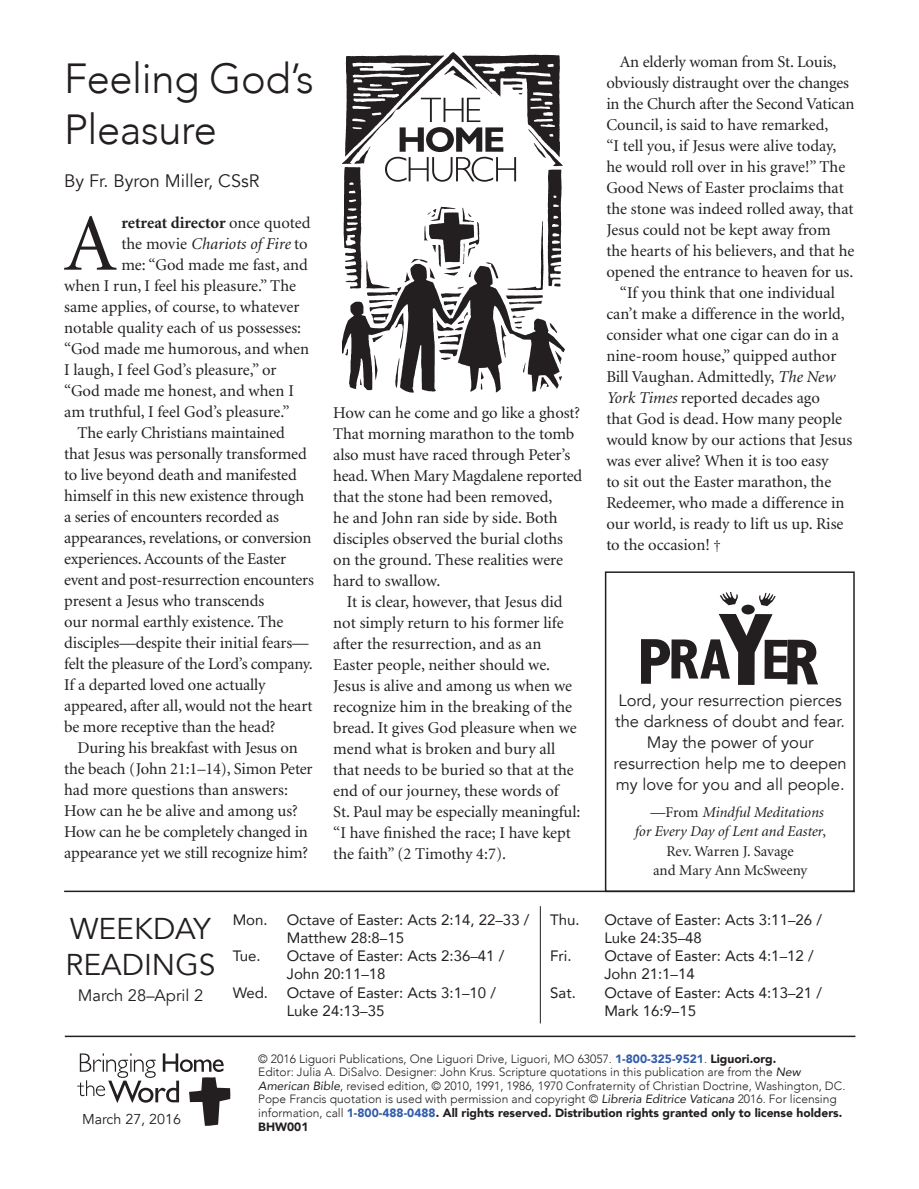
<style>
.page{position:relative;width:919px;height:1189px;background:#fff}
.page>*{position:absolute;margin:0;border:0;box-sizing:border-box;transform-origin:0 0}
.t1{font:81.15px "Minion";color:#231f20}
.t2{font:300 42px/50.4px "Avenir";letter-spacing:-.01em;color:#231f20}
.t3{font:30px/36px "Avenir";color:#231f20}
.t4{font:18px "Avenir";color:#231f20}
.t5{font:16.5px/21px "Minion";letter-spacing:-.005em;color:#231f20}
.t6{font:16.5px/21px "Avenir";color:#231f20;text-align:center}
.t7{font:700 16.5px "Minion";color:#231f20}
.t8{font:italic 16.5px "Minion";color:#231f20}
.t9{font:15px/18px "Avenir";color:#231f20}
.t10{font:italic 15px "Minion";color:#231f20}
.t11{font:15px "Minion";color:#231f20}
.t12{font:14.25px "Avenir";color:#231f20}
.t13{font:300 12px/13.5px "Avenir";color:#231f20}
.s1{font-weight:400}
.s2{font-style:normal}
.s3{font-style:italic}
.s4{font-size:15px}
.s5{font-weight:900;color:#325caa}
.s6{font-weight:900}
.s7{font-weight:400;font-style:italic}
.s8{font-weight:400;font-style:italic;color:#1f2020}
.s9{color:#1f2020}
</style>
<div class="page">
<hr style="left:64px;top:890px;width:790px;height:1px;background:#231f20">
<svg style="left:77px;top:1053px;width:153px;height:72px"></svg>
<img style="left:342px;top:52px;width:223px;height:341px">
<img style="left:418px;top:200px;width:68px;height:79px">
<svg style="left:385px;top:98px;width:131px;height:84px"></svg>
<hr style="left:65px;top:1035px;width:790px;height:1px;background:#231f20">
<hr style="left:539px;top:905px;width:1px;height:118px;background:#231f20">
<svg style="left:719px;top:592px;width:18px;height:13px"></svg>
<svg style="left:759px;top:592px;width:16px;height:14px"></svg>
<svg style="left:641px;top:613px;width:176px;height:71px"></svg>
<div style="left:741px;top:604px;width:13px;height:10px;background:#231f20;border-radius:50%"></div>
<div style="left:604px;top:571px;width:250px;height:320px;border:2px solid #231f20"></div>
<h2 class="t2" style="left:64px;top:54px;width:251px">Feeling God’s<br>Pleasure</h2>
<p class="t4" style="left:64px;top:170px;width:197px">By Fr. Byron Miller, CSsR</p>
<h1 class="t1" style="left:64px;top:204px;width:54px">A</h1>
<p class="t7" style="left:121px;top:214px;width:190px">retreat director <span class="s1">once quoted</span></p>
<p class="t8" style="left:121px;top:235px;width:188px"><span class="s2">the movie</span> Chariots of Fire <span class="s2">to</span></p>
<p class="t5" style="left:121px;top:254px;width:188px">me: “God made me fast, and</p>
<p class="t5" style="left:64px;top:275px;width:233px">when I run, I feel his pleasure.” The</p>
<p class="t5" style="left:64px;top:296px;width:237px">same applies, of course, to whatever</p>
<p class="t5" style="left:64px;top:317px;width:238px">notable quality each of us possesses:</p>
<p class="t5" style="left:64px;top:338px;width:246px">“God made me humorous, and when</p>
<p class="t5" style="left:64px;top:359px;width:214px">I laugh, I feel God’s pleasure,” or</p>
<p class="t5" style="left:64px;top:380px;width:231px">“God made me honest, and when I</p>
<p class="t5" style="left:64px;top:401px;width:227px">am truthful, I feel God’s pleasure.”</p>
<p class="t5" style="left:78px;top:422px;width:209px">The early Christians maintained</p>
<p class="t5" style="left:64px;top:443px;width:244px">that Jesus was personally transformed</p>
<p class="t5" style="left:64px;top:464px;width:234px">to live beyond death and manifested</p>
<p class="t5" style="left:64px;top:485px;width:241px">himself in this new existence through</p>
<p class="t5" style="left:64px;top:506px;width:216px">a series of encounters recorded as</p>
<p class="t5" style="left:64px;top:527px;width:249px">appearances, revelations, or conversion</p>
<p class="t5" style="left:64px;top:548px;width:223px">experiences. Accounts of the Easter</p>
<p class="t5" style="left:64px;top:569px;width:251px">event and post-resurrection encounters</p>
<p class="t5" style="left:64px;top:590px;width:202px">present a Jesus who transcends</p>
<p class="t5" style="left:64px;top:611px;width:220px">our normal earthly existence. The</p>
<p class="t5" style="left:64px;top:632px;width:246px">disciples—despite their initial fears—</p>
<p class="t5" style="left:64px;top:653px;width:250px">felt the pleasure of the Lord’s company.</p>
<p class="t5" style="left:64px;top:674px;width:203px">If a departed loved one actually</p>
<p class="t5" style="left:64px;top:695px;width:250px">appeared, after all, would not the heart</p>
<p class="t5" style="left:64px;top:716px;width:213px">be more receptive than the head?</p>
<p class="t5" style="left:78px;top:737px;width:222px">During his breakfast with Jesus on</p>
<p class="t5" style="left:64px;top:758px;width:250px">the beach (John 21:1–14), Simon Peter</p>
<p class="t5" style="left:64px;top:779px;width:225px">had more questions than answers:</p>
<p class="t5" style="left:64px;top:800px;width:235px">How can he be alive and among us?</p>
<p class="t5" style="left:64px;top:821px;width:245px">How can he be completely changed in</p>
<p class="t5" style="left:64px;top:842px;width:245px">appearance yet we still recognize him?</p>
<p class="t5" style="left:333px;top:402px;width:250px">How can he come and go like a ghost?<br>That morning marathon to the tomb also must have raced through Peter’s head. When Mary Magdalene reported that the stone had been removed,<br>he and John ran side by side. Both disciples observed the burial cloths on the ground. These realities were hard to swallow.</p>
<p class="t5" style="left:333px;top:591px;width:249px;text-indent:13px">It is clear, however, that Jesus did not simply return to his former life after the resurrection, and as an Easter people, neither should we.<br>Jesus is alive and among us when we recognize him in the breaking of the bread. It gives God pleasure when we mend what is broken and bury all that needs to be buried so that at the end of our journey, these words of<br>St. Paul may be especially meaningful: “I have finished the race; I have kept the faith” (2 Timothy 4:7).</p>
<p class="t5" style="left:619px;top:52px;width:218px">An elderly woman from St. Louis,</p>
<p class="t5" style="left:606px;top:73px;width:244px">obviously distraught over the changes</p>
<p class="t5" style="left:606px;top:94px;width:249px">in the Church after the Second Vatican</p>
<p class="t5" style="left:606px;top:115px;width:223px">Council, is said to have remarked,</p>
<p class="t5" style="left:606px;top:136px;width:231px">“I tell you, if Jesus were alive today,</p>
<p class="t5" style="left:606px;top:157px;width:240px">he would roll over in his grave!” The</p>
<p class="t5" style="left:606px;top:178px;width:239px">Good News of Easter proclaims that</p>
<p class="t5" style="left:606px;top:199px;width:249px">the stone was indeed rolled away, that</p>
<p class="t5" style="left:606px;top:220px;width:226px">Jesus could not be kept away from</p>
<p class="t5" style="left:606px;top:241px;width:249px">the hearts of his believers, and that he</p>
<p class="t5" style="left:606px;top:262px;width:248px">opened the entrance to heaven for us.</p>
<p class="t5" style="left:619px;top:283px;width:216px">“If you think that one individual</p>
<p class="t5" style="left:606px;top:304px;width:240px">can’t make a difference in the world,</p>
<p class="t5" style="left:606px;top:325px;width:234px">consider what one cigar can do in a</p>
<p class="t5" style="left:606px;top:346px;width:231px">nine-room house,” quipped author</p>
<p class="t5" style="left:606px;top:367px;width:230px">Bill Vaughan. Admittedly, <span class="s3">The New</span></p>
<p class="t5" style="left:606px;top:388px;width:215px"><span class="s3">York Times</span> reported decades ago</p>
<p class="t5" style="left:606px;top:409px;width:237px">that God is dead. How many people</p>
<p class="t5" style="left:606px;top:430px;width:247px">would know by our actions that Jesus</p>
<p class="t5" style="left:606px;top:451px;width:224px">was ever alive? When it is too easy</p>
<p class="t5" style="left:606px;top:472px;width:226px">to sit out the Easter marathon, the</p>
<p class="t5" style="left:606px;top:493px;width:240px">Redeemer, who made a difference in</p>
<p class="t5" style="left:606px;top:514px;width:238px">our world, is ready to lift us up. Rise</p>
<p class="t5" style="left:606px;top:535px;width:116px">to the occasion! <span class="s4">†</span></p>
<p class="t6" style="left:613px;top:689px;width:234px">Lord, your resurrection pierces the darkness of doubt and fear.<br>May the power of your resurrection help me to deepen my love for you and all people.</p>
<p class="t10" style="left:650px;top:804px;width:174px"><span class="s2">—From</span> Mindful Meditations</p>
<p class="t10" style="left:634px;top:823px;width:193px">for Every Day of Lent and Easter<span class="s2">,</span></p>
<p class="t11" style="left:666px;top:843px;width:129px">Rev. Warren J. Savage</p>
<p class="t11" style="left:652px;top:862px;width:156px">and Mary Ann McSweeny</p>
<h3 class="t3" style="left:66px;top:910px;width:151px">WEEKDAY<br>READINGS</h3>
<p class="t6" style="left:78px;top:985px;width:127px">March 28–April 2</p>
<p class="t12" style="left:82px;top:1110px;width:100px">March 27, 2016</p>
<p class="t9" style="left:232px;top:910px;width:37px">Mon.</p>
<p class="t9" style="left:286px;top:910px;width:244px">Octave of Easter: Acts 2:14, 22–33 /<br>Matthew 28:8–15</p>
<p class="t9" style="left:232px;top:946px;width:30px">Tue.</p>
<p class="t9" style="left:286px;top:946px;width:219px">Octave of Easter: Acts 2:36–41 /</p>
<p class="t9" style="left:286px;top:964px;width:100px">John 20:11–18</p>
<p class="t9" style="left:232px;top:982px;width:265px">Wed. Octave of Easter: Acts 3:1–10 /</p>
<p class="t9" style="left:286px;top:1000px;width:99px">Luke 24:13–35</p>
<p class="t9" style="left:550px;top:910px;width:31px">Thu.</p>
<p class="t9" style="left:604px;top:910px;width:219px">Octave of Easter: Acts 3:11–26 /<br>Luke 24:35–48</p>
<p class="t9" style="left:550px;top:946px;width:23px">Fri.</p>
<p class="t9" style="left:604px;top:946px;width:211px">Octave of Easter: Acts 4:1–12 /<br>John 21:1–14</p>
<p class="t9" style="left:550px;top:982px;width:27px">Sat.</p>
<p class="t9" style="left:604px;top:982px;width:219px">Octave of Easter: Acts 4:13–21 /<br>Mark 16:9–15</p>
<p class="t13" style="left:258px;top:1051px;width:588px">© 2016 Liguori Publications, One Liguori Drive, Liguori, MO 63057. <span class="s5">1-800-325-9521</span>. <span class="s6">Liguori.org.<br></span>Editor: Julia A. DiSalvo. Designer: John Krus. Scripture quotations in this publication are from the <span class="s7">New American Bible</span>, revised edition, © 2010, 1991, 1986, 1970 Confraternity of Christian Doctrine, Washington, DC.<br>Pope Francis quotation is used with permission and copyright © <span class="s8">Libreria Editrice Vaticana</span> <span class="s9">2016.</span> For licensing information, call <span class="s5">1-800-488-0488</span><span class="s6">. All rights reserved. Distribution rights granted only to license holders.<br>BHW001</span></p>
</div>
